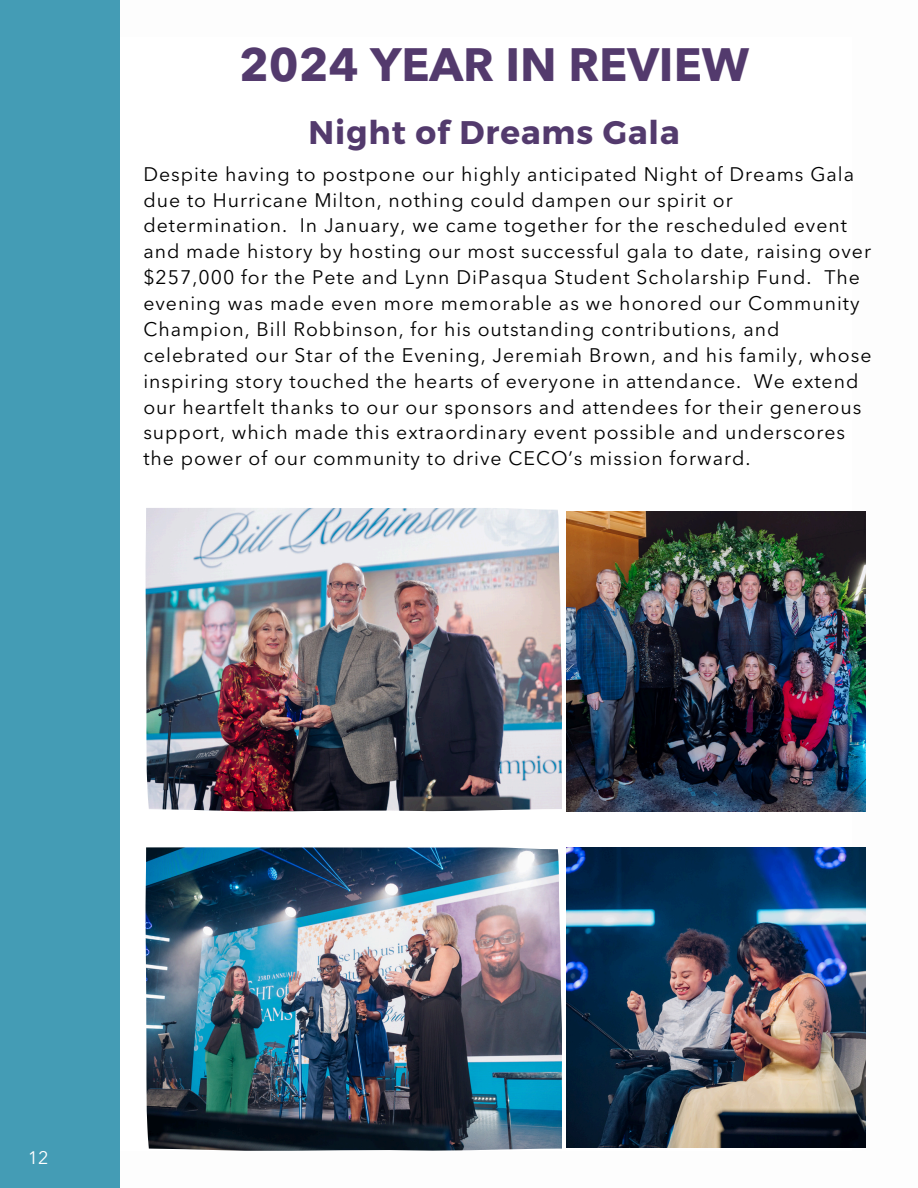
<style>
.page{position:relative;width:918px;height:1188px;background:#fff}
.page>*{position:absolute;margin:0;border:0;box-sizing:border-box;transform-origin:0 0}
.t1{font:700 46.35px "Avenir Next LT Pro";color:#533a6d}
.t2{font:700 32.7px "Montserrat";letter-spacing:.03em;color:#533a6d}
.t3{font:19.5px/25.8px "Avenir Next LT Pro";letter-spacing:.05em;color:#000}
.t4{font:18px "Avenir Next LT Pro";color:#fff}
</style>
<div class="page">
<div style="left:0;top:0;width:119px;height:1188px;background:#449cb5"></div>
<img style="left:566px;top:511px;width:300px;height:300px">
<img style="left:145px;top:508px;width:416px;height:303px">
<img style="left:145px;top:847px;width:416px;height:304px">
<img style="left:566px;top:847px;width:300px;height:300px">
<h1 class="t1" style="left:239px;top:46px;width:512px">2024 YEAR IN REVIEW</h1>
<h2 class="t2" style="left:309px;top:112px;width:373px">Night of Dreams Gala</h2>
<p class="t3" style="left:143px;top:163px;width:730px">Despite having to postpone our highly anticipated Night of Dreams Gala due to Hurricane Milton, nothing could dampen our spirit or determination. In January, we came together for the rescheduled event and made history by hosting our most successful gala to date, raising over $257,000 for the Pete and Lynn DiPasqua Student Scholarship Fund. The evening was made even more memorable as we honored our Community Champion, Bill Robbinson, for his outstanding contributions, and celebrated our Star of the Evening, Jeremiah Brown, and his family, whose inspiring story touched the hearts of everyone in attendance. We extend our heartfelt thanks to our our sponsors and attendees for their generous support, which made this extraordinary event possible and underscores the power of our community to drive CECO’s mission forward.</p>
<p class="t4" style="left:28px;top:1150px;width:22px">12</p>
</div>
